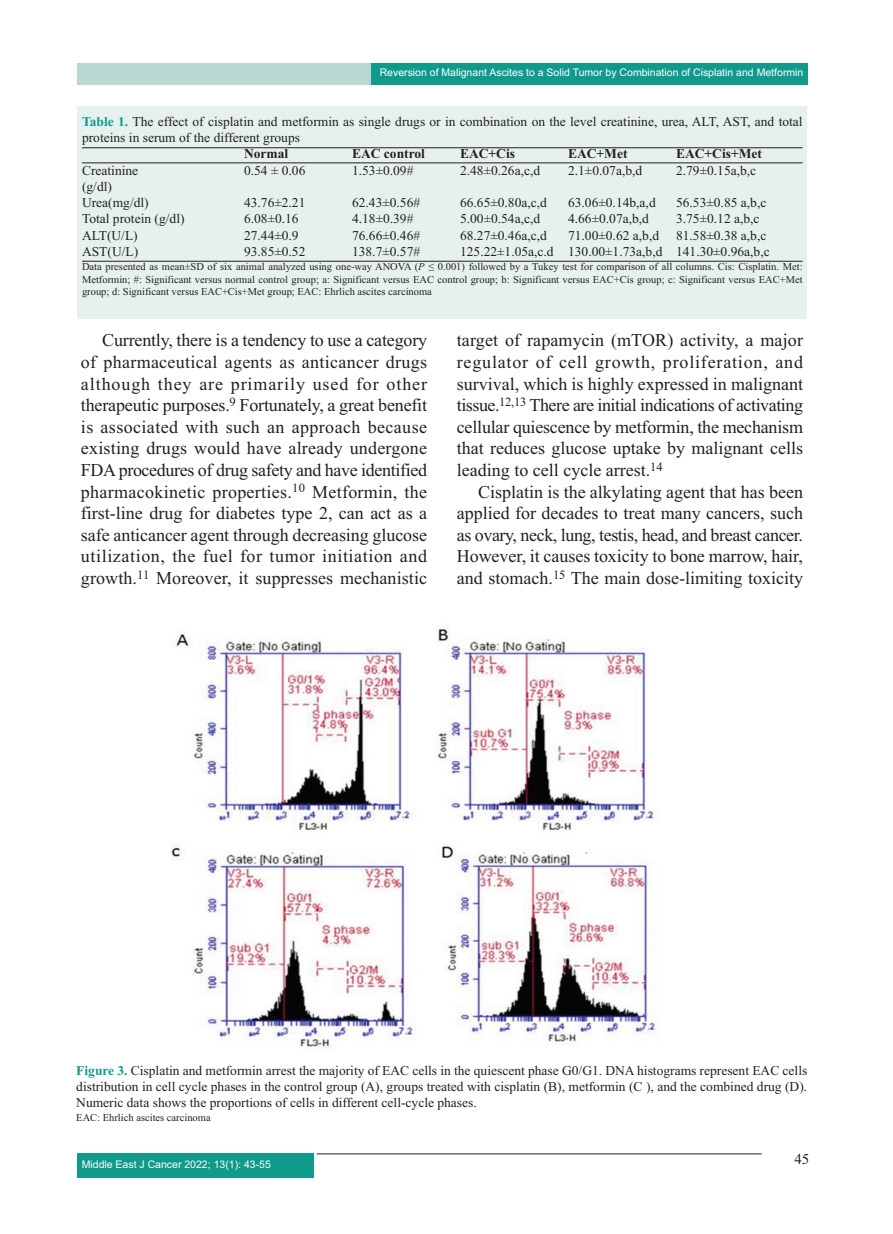
<style>
.page{position:relative;width:893px;height:1234px;background:#fff}
.page>*{position:absolute;margin:0;border:0;box-sizing:border-box;transform-origin:0 0}
.t1{font:18px/21.6px "Times New Roman";color:#231f20;text-align:justify}
.t2{font:15px "Times New Roman";color:#231f20}
.t3{font:13.5px/16.2px "Times New Roman";color:#231f20}
.t4{font:700 13.5px "Times New Roman";color:#231f20}
.t5{font:10.5px/12.6px "Times New Roman";color:#231f20;text-align:justify}
.t6{font:10.5px "Arial";color:#fff}
.s1{font-weight:700;color:#0f9a8c}
.s2{font-style:italic}
</style>
<div class="page">
<div style="left:78px;top:64px;width:730px;height:21px;background:#b9d8d4"></div>
<div style="left:372px;top:64px;width:436px;height:21px;background:#0f9a8c"></div>
<hr style="left:317px;top:1153px;width:445px;height:1px;background:#231f20">
<div style="left:77px;top:1153px;width:236px;height:24px;background:#0f9a8c"></div>
<div style="left:78px;top:106px;width:729px;height:213px;background:#e6f1ef"></div>
<hr style="left:82px;top:147px;width:721px;height:1px;background:#231f20">
<hr style="left:82px;top:162px;width:721px;height:1px;background:#231f20">
<hr style="left:82px;top:261px;width:721px;height:1px;background:#231f20">
<img style="left:171px;top:629px;width:487px;height:418px">
<p class="t6" style="left:380px;top:68px;width:425px">Reversion of Malignant Ascites to a Solid Tumor by Combination of Cisplatin and Metformin</p>
<p class="t3" style="left:82px;top:115px;width:722px"><span class="s1">Table 1.</span> The effect of cisplatin and metformin as single drugs or in combination on the level creatinine, urea, ALT, AST, and total proteins in serum of the different groups</p>
<p class="t4" style="left:244px;top:149px;width:46px">Normal</p>
<p class="t4" style="left:352px;top:149px;width:74px">EAC control</p>
<p class="t4" style="left:460px;top:149px;width:56px">EAC+Cis</p>
<p class="t4" style="left:568px;top:149px;width:61px">EAC+Met</p>
<p class="t4" style="left:676px;top:149px;width:87px">EAC+Cis+Met</p>
<p class="t3" style="left:82px;top:163px;width:58px">Creatinine</p>
<p class="t3" style="left:244px;top:163px;width:63px">0.54 ± 0.06</p>
<p class="t3" style="left:352px;top:163px;width:63px">1.53±0.09#</p>
<p class="t3" style="left:460px;top:163px;width:82px">2.48±0.26a,c,d</p>
<p class="t3" style="left:568px;top:163px;width:76px">2.1±0.07a,b,d</p>
<p class="t3" style="left:676px;top:163px;width:82px">2.79±0.15a,b,c</p>
<p class="t3" style="left:82px;top:180px;width:31px">(g/dl)</p>
<p class="t3" style="left:82px;top:196px;width:68px">Urea(mg/dl)</p>
<p class="t3" style="left:244px;top:196px;width:63px">43.76±2.21</p>
<p class="t3" style="left:352px;top:196px;width:70px">62.43±0.56#</p>
<p class="t3" style="left:460px;top:196px;width:88px">66.65±0.80a,c,d</p>
<p class="t3" style="left:568px;top:196px;width:89px">63.06±0.14b,a,d</p>
<p class="t3" style="left:676px;top:196px;width:92px">56.53±0.85 a,b,c</p>
<p class="t3" style="left:82px;top:212px;width:104px">Total protein (g/dl)</p>
<p class="t3" style="left:244px;top:212px;width:56px">6.08±0.16</p>
<p class="t3" style="left:352px;top:212px;width:63px">4.18±0.39#</p>
<p class="t3" style="left:460px;top:212px;width:82px">5.00±0.54a,c,d</p>
<p class="t3" style="left:568px;top:212px;width:82px">4.66±0.07a,b,d</p>
<p class="t3" style="left:676px;top:212px;width:85px">3.75±0.12 a,b,c</p>
<p class="t3" style="left:82px;top:228px;width:57px">ALT(U/L)</p>
<p class="t3" style="left:244px;top:228px;width:56px">27.44±0.9</p>
<p class="t3" style="left:352px;top:228px;width:70px">76.66±0.46#</p>
<p class="t3" style="left:460px;top:228px;width:88px">68.27±0.46a,c,d</p>
<p class="t3" style="left:568px;top:228px;width:93px">71.00±0.62 a,b,d</p>
<p class="t3" style="left:676px;top:228px;width:92px">81.58±0.38 a,b,c</p>
<p class="t3" style="left:82px;top:244px;width:58px">AST(U/L)</p>
<p class="t3" style="left:244px;top:244px;width:63px">93.85±0.52</p>
<p class="t3" style="left:352px;top:244px;width:70px">138.7±0.57#</p>
<p class="t3" style="left:460px;top:244px;width:311px">125.22±1.05a,c.d 130.00±1.73a,b,d 141.30±0.96a,b,c</p>
<p class="t5" style="left:82px;top:261px;width:722px">Data presented as mean±SD of six animal analyzed using one-way ANOVA (<span class="s2">P</span> ≤ 0.001) followed by a Tukey test for comparison of all columns. Cis: Cisplatin. Met:<br>Metformin; #: Significant versus normal control group; a: Significant versus EAC control group; b: Significant versus EAC+Cis group; c: Significant versus EAC+Met group; d: Significant versus EAC+Cis+Met group; EAC: Ehrlich ascites carcinoma</p>
<p class="t1" style="left:81px;top:331px;width:348px;text-indent:21px">Currently, there is a tendency to use a category of pharmaceutical agents as anticancer drugs although they are primarily used for other therapeutic purposes.<sup>9</sup> Fortunately, a great benefit is associated with such an approach because existing drugs would have already undergone FDA procedures of drug safety and have identified pharmacokinetic properties.<sup>10</sup> Metformin, the first-line drug for diabetes type 2, can act as a safe anticancer agent through decreasing glucose utilization, the fuel for tumor initiation and growth.<sup>11</sup> Moreover, it suppresses mechanistic</p>
<p class="t1" style="left:457px;top:331px;width:348px">target of rapamycin (mTOR) activity, a major regulator of cell growth, proliferation, and survival, which is highly expressed in malignant tissue.<sup>12,13</sup> There are initial indications of activating cellular quiescence by metformin, the mechanism that reduces glucose uptake by malignant cells leading to cell cycle arrest.<sup>14</sup></p>
<p class="t1" style="left:457px;top:482px;width:348px;text-indent:21px">Cisplatin is the alkylating agent that has been applied for decades to treat many cancers, such as ovary, neck, lung, testis, head, and breast cancer.<br>However, it causes toxicity to bone marrow, hair, and stomach.<sup>15</sup> The main dose-limiting toxicity</p>
<p class="t3" style="left:76px;top:1063px;width:733px;text-align:justify"><span class="s1">Figure 3.</span> Cisplatin and metformin arrest the majority of EAC cells in the quiescent phase G0/G1. DNA histograms represent EAC cells distribution in cell cycle phases in the control group (A), groups treated with cisplatin (B), metformin (C ), and the combined drug (D).<br>Numeric data shows the proportions of cells in different cell-cycle phases.</p>
<p class="t5" style="left:76px;top:1112px;width:136px">EAC: Ehrlich ascites carcinoma</p>
<p class="t6" style="left:82px;top:1160px;width:191px">Middle East J Cancer 2022; 13(1): 43-55</p>
<p class="t2" style="left:794px;top:1152px;width:16px">45</p>
</div>
